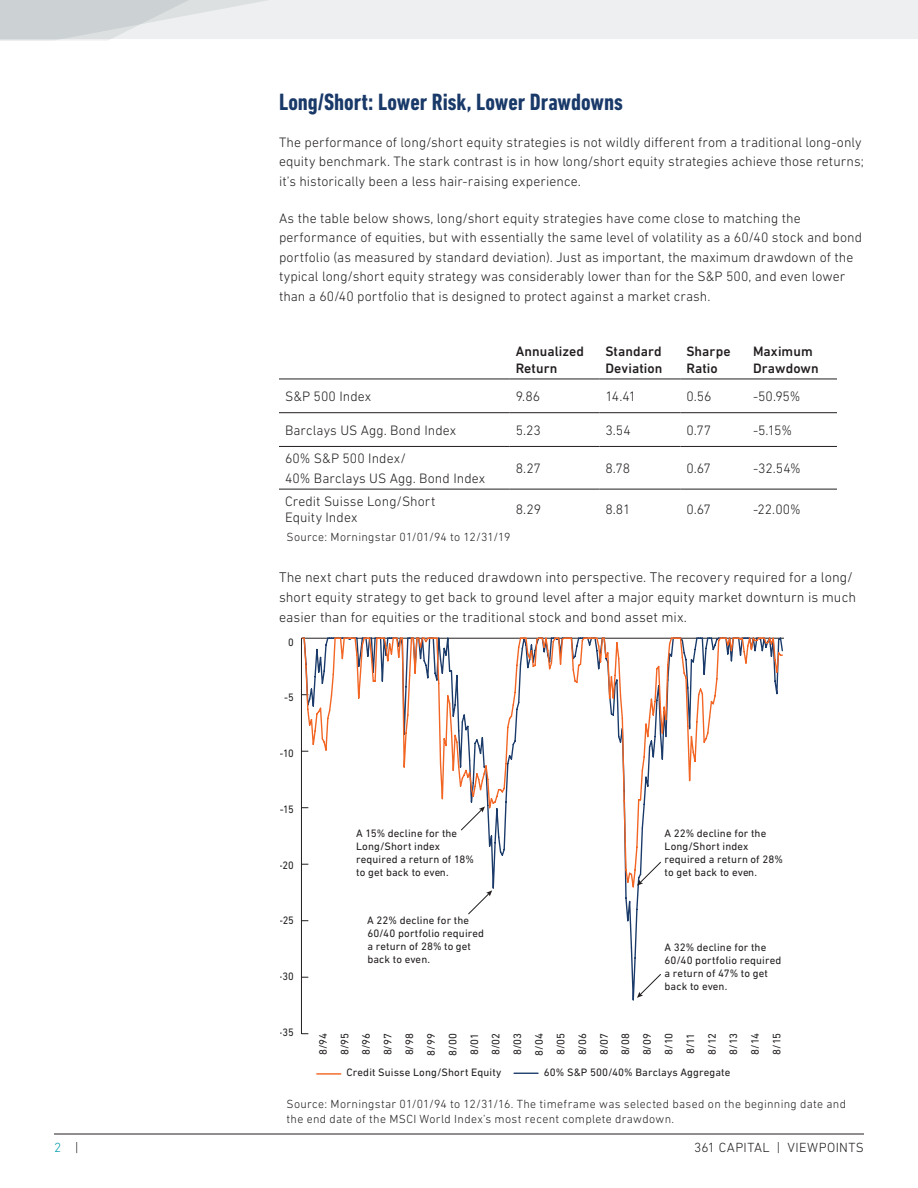
<style>
.page{position:relative;width:918px;height:1188px;background:#fff}
.page>*{position:absolute;margin:0;border:0;box-sizing:border-box;transform-origin:0 0}
.Main_Body{font:700 condensed 24px "DIN Next LT Pro";letter-spacing:-.005em;color:#193969}
.Main_Body-2{font:300 14.25px/19.8px "DIN Next LT Pro";letter-spacing:.005em;color:#231f20}
.Main_Body-3{font:300 13.8px/19.5px "DIN Next LT Pro";letter-spacing:.005em;color:#231f20}
.Main_Body-4{font:500 13.8px/16.6px "DIN Next LT Pro";letter-spacing:.005em;color:#231f20}
.t1{font:300 13.5px "DIN Next LT Pro";letter-spacing:.035em;color:#231f20}
.t2{font:300 13.5px "DIN Next LT Pro";color:#009cac}
.Source{font:300 12px/14.4px "DIN Next LT Pro";letter-spacing:.025em;color:#231f20}
.t3{font:10.95px/21.6px "DIN Next LT Pro";letter-spacing:.01em;color:#231f20}
.t4{font:10.95px "DIN Next LT Pro";letter-spacing:.01em;color:#231f20;scale:.95 1}
.s1{color:#231f20}
</style>
<div class="page">
<hr style="left:54px;top:1134px;width:810px;height:1px;background:#231f20">
<div style="left:0;top:0;width:918px;height:39px;background:#edeff0"></div>
<svg style="left:0;top:0;width:266px;height:40px"></svg>
<hr style="left:279px;top:379px;width:231px;height:1px;background:#231f20">
<hr style="left:510px;top:379px;width:89px;height:1px;background:#231f20">
<hr style="left:599px;top:379px;width:81px;height:1px;background:#231f20">
<hr style="left:680px;top:379px;width:67px;height:1px;background:#231f20">
<hr style="left:747px;top:379px;width:90px;height:1px;background:#231f20">
<hr style="left:279px;top:412px;width:231px;height:1px;background:#231f20">
<hr style="left:510px;top:412px;width:89px;height:1px;background:#231f20">
<hr style="left:599px;top:412px;width:81px;height:1px;background:#231f20">
<hr style="left:680px;top:412px;width:67px;height:1px;background:#231f20">
<hr style="left:747px;top:412px;width:90px;height:1px;background:#231f20">
<hr style="left:279px;top:446px;width:231px;height:1px;background:#231f20">
<hr style="left:510px;top:446px;width:89px;height:1px;background:#231f20">
<hr style="left:599px;top:446px;width:81px;height:1px;background:#231f20">
<hr style="left:680px;top:446px;width:67px;height:1px;background:#231f20">
<hr style="left:747px;top:446px;width:90px;height:1px;background:#231f20">
<hr style="left:279px;top:489px;width:231px;height:1px;background:#231f20">
<hr style="left:510px;top:489px;width:89px;height:1px;background:#231f20">
<hr style="left:599px;top:489px;width:81px;height:1px;background:#231f20">
<hr style="left:680px;top:489px;width:67px;height:1px;background:#231f20">
<hr style="left:747px;top:489px;width:90px;height:1px;background:#231f20">
<hr style="left:317px;top:1073px;width:24px;height:2px;background:#f26523">
<svg style="left:514px;top:1073px;width:24px;height:1px"></svg>
<hr style="left:301px;top:638px;width:1px;height:396px;background:#231f20">
<svg style="left:302px;top:888px;width:337px;height:113px"></svg>
<svg style="left:301px;top:637px;width:364px;height:251px"></svg>
<svg style="left:665px;top:637px;width:119px;height:145px"></svg>
<svg style="left:460px;top:806px;width:25px;height:25px"></svg>
<svg style="left:467px;top:890px;width:25px;height:25px"></svg>
<svg style="left:637px;top:973px;width:24px;height:25px"></svg>
<svg style="left:637px;top:861px;width:25px;height:25px"></svg>
<p class="Main_Body" style="left:279px;top:88px;width:345px">Long/Short: Lower Risk, Lower Drawdowns</p>
<p class="Main_Body-3" style="left:279px;top:132px;width:586px">The performance of long/short equity strategies is not wildly different from a traditional long-only equity benchmark. The stark contrast is in how long/short equity strategies achieve those returns; it’s historically been a less hair-raising experience.</p>
<p class="Main_Body-3" style="left:279px;top:208px;width:585px">As the table below shows, long/short equity strategies have come close to matching the performance of equities, but with essentially the same level of volatility as a 60/40 stock and bond portfolio (as measured by standard deviation). Just as important, the maximum drawdown of the typical long/short equity strategy was considerably lower than for the S&amp;P 500, and even lower than a 60/40 portfolio that is designed to protect against a market crash.</p>
<p class="Main_Body-4" style="left:516px;top:343px;width:70px">Annualized<br>Return</p>
<p class="Main_Body-4" style="left:605px;top:343px;width:59px">Standard<br>Deviation</p>
<p class="Main_Body-4" style="left:686px;top:343px;width:46px">Sharpe<br>Ratio</p>
<p class="Main_Body-4" style="left:753px;top:343px;width:67px">Maximum<br>Drawdown</p>
<p class="Main_Body-3" style="left:285px;top:386px;width:88px">S&amp;P 500 Index</p>
<p class="Main_Body-3" style="left:516px;top:386px;width:26px">9.86</p>
<p class="Main_Body-3" style="left:605px;top:386px;width:32px">14.41</p>
<p class="Main_Body-3" style="left:686px;top:386px;width:27px">0.56</p>
<p class="Main_Body-3" style="left:753px;top:386px;width:49px">-50.95%</p>
<p class="Main_Body-3" style="left:285px;top:420px;width:173px">Barclays US Agg. Bond Index</p>
<p class="Main_Body-3" style="left:516px;top:420px;width:27px">5.23</p>
<p class="Main_Body-3" style="left:605px;top:420px;width:27px">3.54</p>
<p class="Main_Body-3" style="left:686px;top:420px;width:26px">0.77</p>
<p class="Main_Body-3" style="left:753px;top:420px;width:41px">-5.15%</p>
<p class="Main_Body-3" style="left:285px;top:448px;width:202px;line-height:20.2px">60% S&amp;P 500 Index/<br>40% Barclays US Agg. Bond Index</p>
<p class="Main_Body-3" style="left:516px;top:458px;width:27px">8.27</p>
<p class="Main_Body-3" style="left:605px;top:458px;width:26px">8.78</p>
<p class="Main_Body-3" style="left:686px;top:458px;width:26px">0.67</p>
<p class="Main_Body-3" style="left:753px;top:458px;width:49px">-32.54%</p>
<p class="Main_Body-3" style="left:285px;top:492px;width:152px;line-height:16.6px">Credit Suisse Long/Short<br>Equity Index</p>
<p class="Main_Body-3" style="left:516px;top:499px;width:27px">8.29</p>
<p class="Main_Body-3" style="left:605px;top:499px;width:27px">8.81</p>
<p class="Main_Body-3" style="left:686px;top:499px;width:26px">0.67</p>
<p class="Main_Body-3" style="left:753px;top:499px;width:49px">-22.00%</p>
<p class="Source" style="left:286px;top:530px;width:225px">Source: Morningstar 01/01/94 to 12/31/19</p>
<p class="Main_Body-2" style="left:279px;top:567px;width:579px">The next chart puts the reduced drawdown into perspective. The recovery required for a long/ short equity strategy to get back to ground level after a major equity market downturn is much easier than for equities or the traditional stock and bond asset mix.</p>
<p class="t4" style="left:288px;top:636px;width:7px">0</p>
<p class="t4" style="left:284px;top:691px;width:12px">-5</p>
<p class="t4" style="left:280px;top:747px;width:17px">-10</p>
<p class="t4" style="left:280px;top:803px;width:16px">-15</p>
<p class="t4" style="left:279px;top:859px;width:17px">-20</p>
<p class="t4" style="left:279px;top:914px;width:17px">-25</p>
<p class="t4" style="left:279px;top:970px;width:18px">-30</p>
<p class="t4" style="left:279px;top:1026px;width:18px">-35</p>
<p class="t3" style="left:356px;top:827px;width:119px;line-height:13px">A 15% decline for the<br>Long/Short index required a return of 18% to get back to even.</p>
<p class="t3" style="left:367px;top:914px;width:118px;line-height:13px">A 22% decline for the<br>60/40 portfolio required a return of 28% to get back to even.</p>
<p class="t3" style="left:665px;top:827px;width:120px;line-height:13px">A 22% decline for the<br>Long/Short index required a return of 28% to get back to even.</p>
<p class="t3" style="left:665px;top:940px;width:118px;line-height:13px">A 32% decline for the<br>60/40 portfolio required a return of 47% to get back to even.</p>
<p class="t3" style="left:312px;top:1056px;width:24px;text-align:justify;rotate:-90deg">8/94<br>8/95<br>8/96<br>8/97<br>8/98<br>8/99<br>8/00<br>8/01<br>8/02<br>8/03<br>8/04<br>8/05<br>8/06<br>8/07<br>8/08<br>8/09<br>8/10</p>
<p class="t3" style="left:723px;top:1055px;width:23px;text-align:justify;rotate:-90deg">8/13<br>8/14<br>8/15</p>
<p class="t3" style="left:679px;top:1055px;width:23px;rotate:-90deg">8/11<br>8/12</p>
<p class="t3" style="left:347px;top:1062px;width:156px">Credit Suisse Long/Short Equity</p>
<p class="t3" style="left:544px;top:1062px;width:188px">60% S&amp;P 500/40% Barclays Aggregate</p>
<p class="Source" style="left:286px;top:1097px;width:561px">Source: Morningstar 01/01/94 to 12/31/16. The timeframe was selected based on the beginning date and the end date of the MSCI World Index’s most recent complete drawdown.</p>
<p class="t2" style="left:54px;top:1139px;width:26px">2 <span class="s1">|</span></p>
<p class="t1" style="left:694px;top:1139px;width:171px">361 CAPITAL | VIEWPOINTS</p>
</div>
